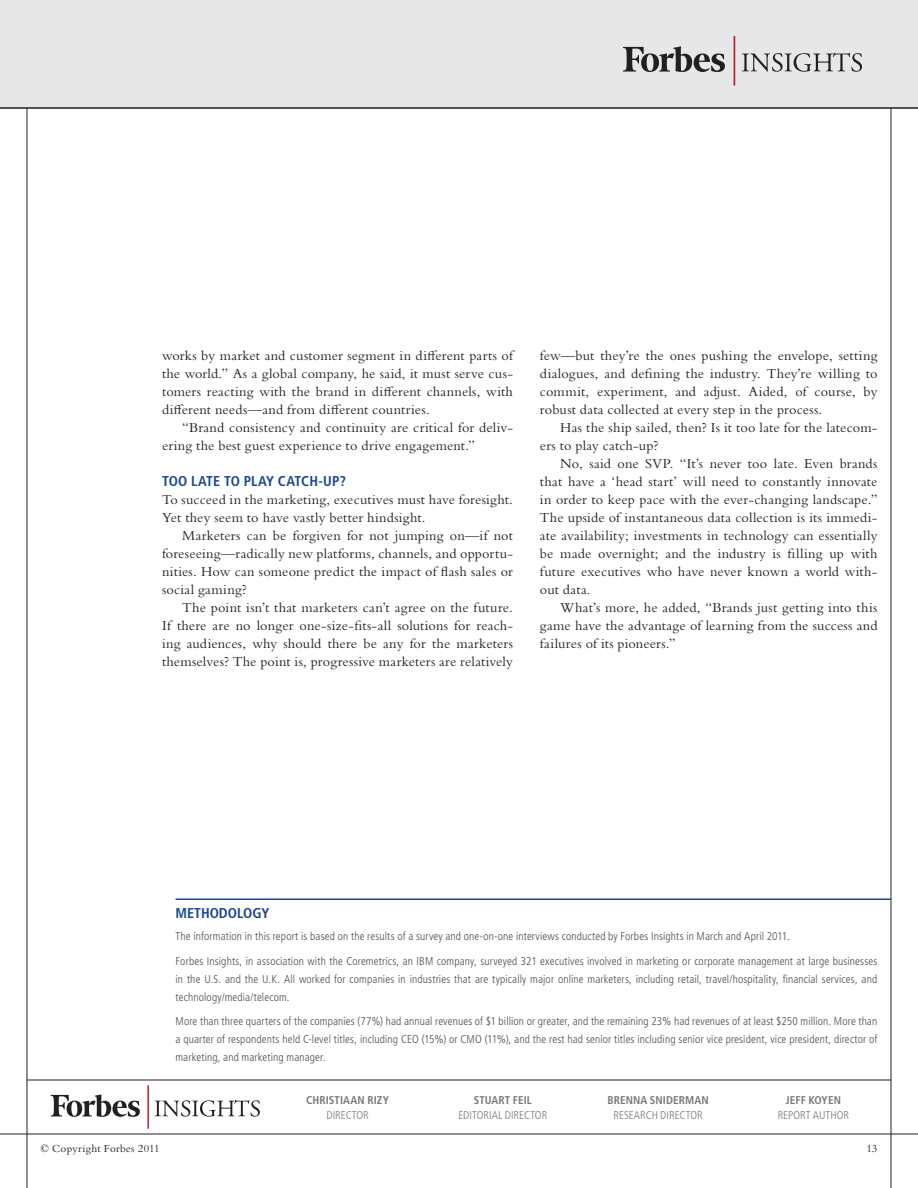
<style>
.page{position:relative;width:918px;height:1188px;background:#fff}
.page>*{position:absolute;margin:0;border:0;box-sizing:border-box;transform-origin:0 0}
.t1{font:14.25px/18px "Bembo Std";letter-spacing:.01em;color:#231f20;text-align:justify}
.t2{font:700 condensed 14.25px "Frutiger LT Std";color:#1b4692}
.t3{font:300 condensed 11.25px/18px "Frutiger LT Std";letter-spacing:.01em;color:#4b4c4d;text-align:justify}
.t4{font:300 condensed 11.25px "Frutiger LT Std";letter-spacing:.005em;color:#76787b}
.t5{font:700 condensed 11.25px "Frutiger LT Std";letter-spacing:.005em;color:#76787b}
.t6{font:11.25px "Bembo Std";letter-spacing:.02em;color:#231f20}
</style>
<div class="page">
<div style="left:0;top:0;width:918px;height:108px;background:#e6e7e9"></div>
<hr style="left:0;top:107px;width:918px;height:2px;background:#231f20">
<svg style="left:742px;top:53px;width:120px;height:19px"></svg>
<svg style="left:623px;top:46px;width:102px;height:26px"></svg>
<hr style="left:734px;top:36px;width:1px;height:50px;background:#b7282e">
<hr style="left:27px;top:108px;width:1px;height:1080px;background:#231f20">
<hr style="left:891px;top:108px;width:1px;height:1080px;background:#231f20">
<hr style="left:0;top:1134px;width:918px;height:1px;background:#231f20">
<hr style="left:27px;top:1080px;width:864px;height:1px;background:#231f20">
<svg style="left:155px;top:1100px;width:105px;height:17px"></svg>
<svg style="left:51px;top:1094px;width:89px;height:23px"></svg>
<hr style="left:147px;top:1085px;width:2px;height:44px;background:#b7282e">
<hr style="left:176px;top:898px;width:715px;height:2px;background:#1b4692">
<p class="t1" style="left:162px;top:346px;width:353px">works by market and customer segment in different parts of the world.” As a global company, he said, it must serve cus&shy;tomers reacting with the brand in different channels, with different needs—and from different countries.</p>
<p class="t1" style="left:162px;top:418px;width:353px;text-indent:20px">“Brand consistency and continuity are critical for deliv&shy;ering the best guest experience to drive engagement.”</p>
<p class="t2" style="left:162px;top:473px;width:186px">TOO LATE TO PLAY CATCH-UP?</p>
<p class="t1" style="left:162px;top:490px;width:352px">To succeed in the marketing, executives must have foresight.<br>Yet they seem to have vastly better hindsight.</p>
<p class="t1" style="left:162px;top:526px;width:353px;text-indent:20px">Marketers can be forgiven for not jumping on—if not foreseeing—radically new platforms, channels, and opportu&shy;nities. How can someone predict the impact of flash sales or social gaming?</p>
<p class="t1" style="left:162px;top:598px;width:353px;text-indent:20px">The point isn’t that marketers can’t agree on the future.<br>If there are no longer one-size-fits-all solutions for reach&shy;ing audiences, why should there be any for the marketers themselves? The point is, progressive marketers are relatively</p>
<p class="t1" style="left:540px;top:346px;width:339px">few—but they’re the ones pushing the envelope, setting dialogues, and defining the industry. They’re willing to commit, experiment, and adjust. Aided, of course, by robust data collected at every step in the process.</p>
<p class="t1" style="left:540px;top:418px;width:339px;text-indent:20px">Has the ship sailed, then? Is it too late for the latecom&shy;ers to play catch-up?</p>
<p class="t1" style="left:540px;top:454px;width:339px;text-indent:20px">No, said one SVP. “It’s never too late. Even brands that have a ‘head start’ will need to constantly innovate in order to keep pace with the ever-changing landscape.” The upside of instantaneous data collection is its immedi&shy;ate availability; investments in technology can essentially be made overnight; and the industry is filling up with future executives who have never known a world with&shy;out data.</p>
<p class="t1" style="left:540px;top:598px;width:339px;text-indent:20px">What’s more, he added, “Brands just getting into this game have the advantage of learning from the success and failures of its pioneers.”</p>
<p class="t2" style="left:176px;top:905px;width:95px">METHODOLOGY</p>
<p class="t3" style="left:176px;top:927px;width:616px">The information in this report is based on the results of a survey and one-on-one interviews conducted by Forbes I nsights in March and April 2011.</p>
<p class="t3" style="left:175px;top:952px;width:704px">Forbes I nsights, in association with the Coremetrics, an I BM company, surveyed 321 executives involved in marketing or corporate management at large businesses in the U.S. and the U.K. All worked for companies in industries that are typically major online marketers, including retail, travel/hospitality, financial services, and technology/media/telecom.</p>
<p class="t3" style="left:175px;top:1013px;width:704px">More than three quarters of the companies (77%) had annual revenues of $1 billion or greater, and the remaining 23% had revenues of at least $250 million. More than a quarter of respondents held C-level titles, including CEO (15%) or CMO (11%), and the rest had senior titles including senior vice president, vice president, director of marketing, and marketing manager.</p>
<p class="t5" style="left:306px;top:1093px;width:84px">CHRISTIAAN RIZY</p>
<p class="t4" style="left:326px;top:1108px;width:42px">Director</p>
<p class="t5" style="left:474px;top:1093px;width:60px">STUART FEIL</p>
<p class="t4" style="left:458px;top:1108px;width:88px">Editorial Director</p>
<p class="t5" style="left:607px;top:1093px;width:103px">BRENNA SNIDERMAN</p>
<p class="t4" style="left:613px;top:1108px;width:88px">research Director</p>
<p class="t5" style="left:786px;top:1093px;width:57px">JEFF KOYEN</p>
<p class="t4" style="left:778px;top:1108px;width:70px">Report Author</p>
<p class="t6" style="left:40px;top:1142px;width:121px">© Copyright Forbes 2011</p>
<p class="t6" style="left:867px;top:1142px;width:12px">13</p>
</div>
